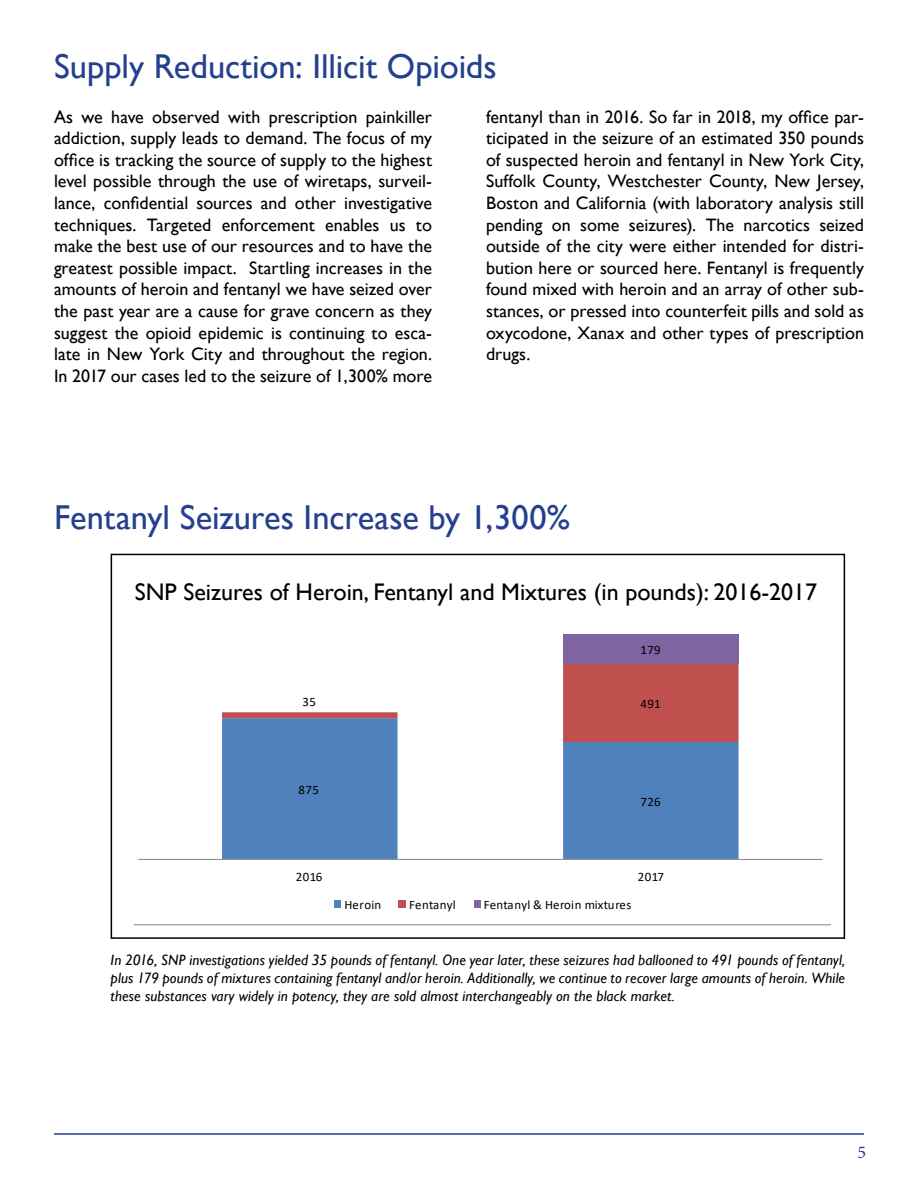
<style>
.page{position:relative;width:918px;height:1188px;background:#fff}
.page>*{position:absolute;margin:0;border:0;box-sizing:border-box;transform-origin:0 0}
.t1{font:34.5px "Gill Sans";color:#24408e}
.t2{font:24px "Gill Sans";color:#000}
.t3{font:18px/21.6px "Gill Sans";color:#000;text-align:justify}
.t4{font:18px "Minion Pro";color:#24408e}
.t5{font:italic 15px/18px "Gill Sans";letter-spacing:.01em;color:#000;text-align:justify}
.t6{font:12.9px "Calibri";letter-spacing:.03em;color:#000}
.t7{font:12.9px "Calibri";letter-spacing:.01em;color:#000}
</style>
<div class="page">
<hr style="left:54px;top:1133px;width:810px;height:2px;background:#24408e">
<svg style="left:135px;top:634px;width:695px;height:291px"></svg>
<div style="left:111px;top:554px;width:734px;height:385px;border:2px solid #000"></div>
<h1 class="t1" style="left:54px;top:46px;width:444px">Supply Reduction: Illicit Opioids</h1>
<p class="t3" style="left:54px;top:106px;width:380px">As we have observed with prescription painkiller addiction, supply leads to demand. The focus of my office is tracking the source of supply to the highest level possible through the use of wiretaps, surveil&shy;lance, confidential sources and other investigative techniques. Targeted enforcement enables us to make the best use of our resources and to have the greatest possible impact. Startling increases in the amounts of heroin and fentanyl we have seized over the past year are a cause for grave concern as they suggest the opioid epidemic is continuing to esca&shy;late in New York City and throughout the region.<br>In 2017 our cases led to the seizure of 1,300% more</p>
<p class="t3" style="left:486px;top:106px;width:380px">fentanyl than in 2016. So far in 2018, my office par&shy;ticipated in the seizure of an estimated 350 pounds of suspected heroin and fentanyl in New York City, Suffolk County, Westchester County, New Jersey, Boston and California (with laboratory analysis still pending on some seizures). The narcotics seized outside of the city were either intended for distri&shy;bution here or sourced here. Fentanyl is frequently found mixed with heroin and an array of other sub&shy;stances, or pressed into counterfeit pills and sold as oxycodone, Xanax and other types of prescription drugs.</p>
<h1 class="t1" style="left:54px;top:498px;width:518px">Fentanyl Seizures Increase by 1,300%</h1>
<h2 class="t2" style="left:135px;top:578px;width:684px">SNP Seizures of Heroin, Fentanyl and Mixtures (in pounds): 2016-2017</h2>
<p class="t6" style="left:640px;top:640px;width:22px">179</p>
<p class="t6" style="left:303px;top:693px;width:15px">35</p>
<p class="t6" style="left:640px;top:694px;width:22px">491</p>
<p class="t6" style="left:299px;top:780px;width:22px">875</p>
<p class="t6" style="left:640px;top:793px;width:22px">726</p>
<p class="t6" style="left:296px;top:867px;width:28px">2016</p>
<p class="t6" style="left:638px;top:867px;width:28px">2017</p>
<p class="t6" style="left:345px;top:895px;width:38px">Heroin</p>
<p class="t6" style="left:409px;top:895px;width:48px">Fentanyl</p>
<p class="t7" style="left:484px;top:895px;width:149px">Fentanyl &amp; Heroin mixtures</p>
<p class="t5" style="left:111px;top:951px;width:736px">In 2016, SNP investigations yielded 35 pounds of fentanyl. One year later, these seizures had ballooned to 491 pounds of fentanyl, plus 179 pounds of mixtures containing fentanyl and/or heroin. Additionally, we continue to recover large amounts of heroin. While these substances vary widely in potency, they are sold almost interchangeably on the black market.</p>
<p class="t4" style="left:858px;top:1140px;width:10px">5</p>
</div>
